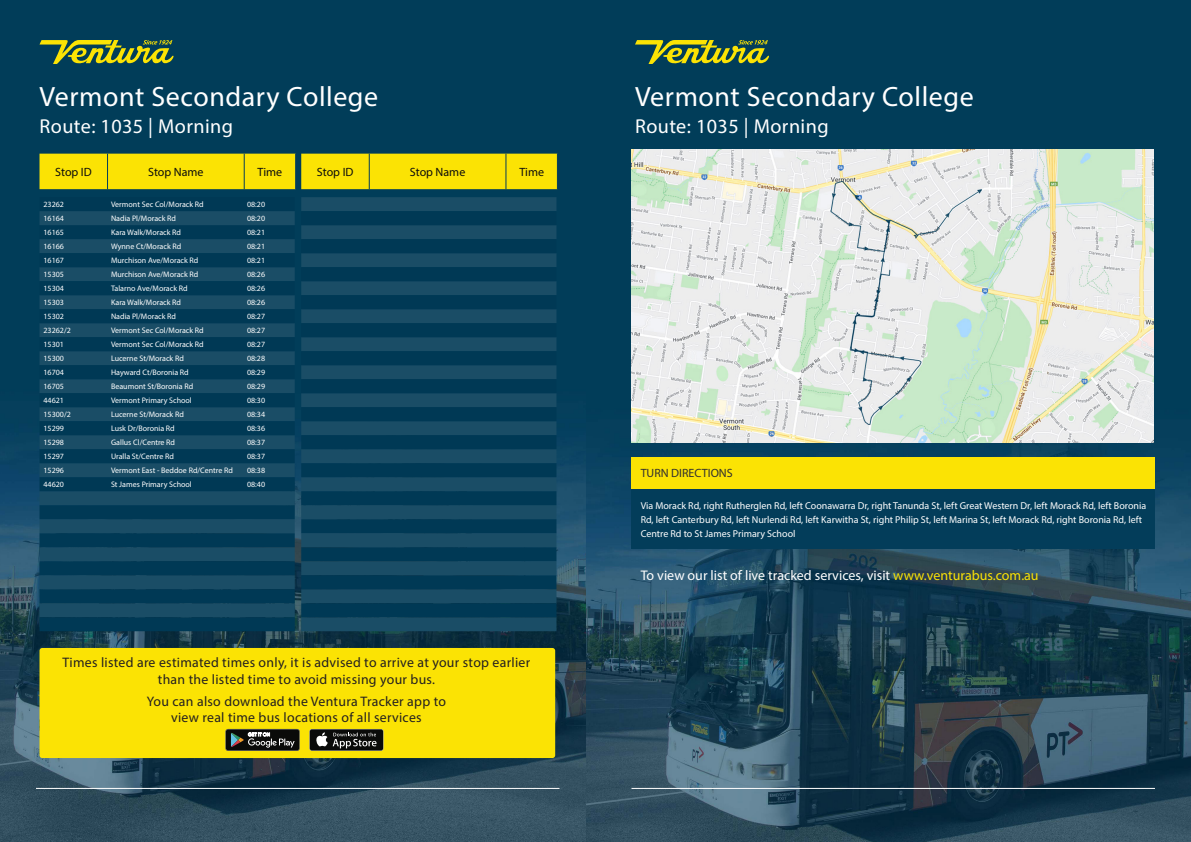
<style>
.page{position:relative;width:1191px;height:842px;background:#fff}
.page>*{position:absolute;margin:0;border:0;box-sizing:border-box;transform-origin:0 0}
.t1{font:28px "Myriad Pro";letter-spacing:.02em;color:#fff}
.t2{font:20.2px "Myriad Pro";letter-spacing:.02em;color:#fff}
.t3{font:14px "Myriad Pro";color:#fff}
.t4{font:13.8px/16.6px "Myriad Pro";letter-spacing:.02em;color:#231f20;text-align:center}
.t5{font:12px "Myriad Pro";color:#0d0d0d}
.t6{font:12px "Myriad Pro";color:#312f30}
.t7{font:10px/14px "Myriad Pro";color:#fff}
.t8{font:8px "Myriad Pro";color:#fff}
.s1{color:#fbe304}
</style>
<div class="page">
<img style="left:0;top:0;width:587px;height:842px">
<hr style="left:36px;top:788px;width:523px;height:1px;background:#fff">
<svg style="left:40px;top:40px;width:134px;height:24px;background:#6e8533"></svg>
<div style="left:40px;top:154px;width:517px;height:35px;background:#fbe304"></div>
<hr style="left:369px;top:154px;width:1px;height:35px;background:#033d5a">
<hr style="left:505px;top:154px;width:1px;height:35px;background:#033d5a">
<hr style="left:557px;top:154px;width:1px;height:35px;background:#033d5a">
<svg style="left:40px;top:197px;width:255px;height:42px;background:#083f5a"></svg>
<div style="left:40px;top:239px;width:255px;height:378px;background:#1a4d66"></div>
<svg style="left:40px;top:253px;width:255px;height:322px;background:#0c425c"></svg>
<div style="left:40px;top:589px;width:255px;height:14px;background:#003955"></div>
<div style="left:40px;top:617px;width:255px;height:14px;background:#003955"></div>
<div style="left:301px;top:197px;width:255px;height:434px;background:#1a4d66"></div>
<svg style="left:301px;top:211px;width:255px;height:56px;background:#0c425d"></svg>
<svg style="left:301px;top:267px;width:255px;height:322px;background:#0c425c"></svg>
<div style="left:301px;top:603px;width:255px;height:14px;background:#003955"></div>
<div style="left:39px;top:648px;width:516px;height:110px;background:#fbe304;border-radius:3px"></div>
<svg style="left:225px;top:729px;width:75px;height:22px;background:#383b36"></svg>
<div style="left:309px;top:729px;width:74px;height:22px;background:#343533;border-radius:3px"></div>
<div style="left:310px;top:729px;width:73px;height:21px;background:#0a0b09;border-radius:2px"></div>
<svg style="left:316px;top:732px;width:60px;height:16px"></svg>
<img style="left:587px;top:0;width:604px;height:842px">
<hr style="left:631px;top:788px;width:524px;height:1px;background:#fff">
<div style="left:631px;top:457px;width:523px;height:32px;background:#fbe304"></div>
<div style="left:631px;top:489px;width:523px;height:60px;background:#033d5a"></div>
<svg style="left:635px;top:40px;width:134px;height:24px;background:#6e8533"></svg>
<img style="left:632px;top:150px;width:521px;height:293px">
<p class="t1" style="left:40px;top:79px;width:340px">Vermont Secondary College</p>
<p class="t2" style="left:40px;top:114px;width:195px">Route: 1035 | Morning</p>
<p class="t5" style="left:55px;top:164px;width:38px">Stop ID</p>
<p class="t5" style="left:148px;top:164px;width:57px">Stop Name</p>
<p class="t5" style="left:258px;top:164px;width:26px">Time</p>
<p class="t5" style="left:317px;top:164px;width:38px">Stop ID</p>
<p class="t5" style="left:410px;top:164px;width:57px">Stop Name</p>
<p class="t5" style="left:519px;top:164px;width:26px">Time</p>
<p class="t8" style="left:44px;top:200px;width:22px">23262</p>
<p class="t8" style="left:111px;top:200px;width:94px">Vermont Sec Col/Morack Rd</p>
<p class="t8" style="left:247px;top:200px;width:20px">08:20</p>
<p class="t8" style="left:44px;top:214px;width:22px">16164</p>
<p class="t8" style="left:111px;top:214px;width:67px">Nadia Pl/Morack Rd</p>
<p class="t8" style="left:247px;top:214px;width:20px">08:20</p>
<p class="t8" style="left:44px;top:228px;width:22px">16165</p>
<p class="t8" style="left:111px;top:228px;width:72px">Kara Walk/Morack Rd</p>
<p class="t8" style="left:247px;top:228px;width:20px">08:21</p>
<p class="t8" style="left:44px;top:242px;width:22px">16166</p>
<p class="t8" style="left:111px;top:242px;width:72px">Wynne Ct/Morack Rd</p>
<p class="t8" style="left:247px;top:242px;width:20px">08:21</p>
<p class="t8" style="left:44px;top:256px;width:22px">16167</p>
<p class="t8" style="left:111px;top:256px;width:89px">Murchison Ave/Morack Rd</p>
<p class="t8" style="left:247px;top:256px;width:20px">08:21</p>
<p class="t8" style="left:44px;top:270px;width:22px">15305</p>
<p class="t8" style="left:111px;top:270px;width:89px">Murchison Ave/Morack Rd</p>
<p class="t8" style="left:247px;top:270px;width:20px">08:26</p>
<p class="t8" style="left:44px;top:284px;width:22px">15304</p>
<p class="t8" style="left:111px;top:284px;width:78px">Talarno Ave/Morack Rd</p>
<p class="t8" style="left:247px;top:284px;width:20px">08:26</p>
<p class="t8" style="left:44px;top:298px;width:22px">15303</p>
<p class="t8" style="left:111px;top:298px;width:72px">Kara Walk/Morack Rd</p>
<p class="t8" style="left:247px;top:298px;width:20px">08:26</p>
<p class="t8" style="left:44px;top:312px;width:22px">15302</p>
<p class="t8" style="left:111px;top:312px;width:67px">Nadia Pl/Morack Rd</p>
<p class="t8" style="left:247px;top:312px;width:20px">08:27</p>
<p class="t8" style="left:44px;top:326px;width:29px">23262/2</p>
<p class="t8" style="left:111px;top:326px;width:94px">Vermont Sec Col/Morack Rd</p>
<p class="t8" style="left:247px;top:326px;width:20px">08:27</p>
<p class="t8" style="left:44px;top:340px;width:22px">15301</p>
<p class="t8" style="left:111px;top:340px;width:94px">Vermont Sec Col/Morack Rd</p>
<p class="t8" style="left:247px;top:340px;width:20px">08:27</p>
<p class="t8" style="left:44px;top:354px;width:22px">15300</p>
<p class="t8" style="left:111px;top:354px;width:74px">Lucerne St/Morack Rd</p>
<p class="t8" style="left:247px;top:354px;width:20px">08:28</p>
<p class="t8" style="left:44px;top:368px;width:22px">16704</p>
<p class="t8" style="left:111px;top:368px;width:79px">Hayward Ct/Boronia Rd</p>
<p class="t8" style="left:247px;top:368px;width:20px">08:29</p>
<p class="t8" style="left:44px;top:382px;width:22px">16705</p>
<p class="t8" style="left:111px;top:382px;width:84px">Beaumont St/Boronia Rd</p>
<p class="t8" style="left:247px;top:382px;width:20px">08:29</p>
<p class="t8" style="left:44px;top:396px;width:22px">44621</p>
<p class="t8" style="left:111px;top:396px;width:82px">Vermont Primary School</p>
<p class="t8" style="left:247px;top:396px;width:20px">08:30</p>
<p class="t8" style="left:44px;top:410px;width:29px">15300/2</p>
<p class="t8" style="left:111px;top:410px;width:74px">Lucerne St/Morack Rd</p>
<p class="t8" style="left:247px;top:410px;width:20px">08:34</p>
<p class="t8" style="left:44px;top:424px;width:22px">15299</p>
<p class="t8" style="left:111px;top:424px;width:65px">Lusk Dr/Boronia Rd</p>
<p class="t8" style="left:247px;top:424px;width:20px">08:36</p>
<p class="t8" style="left:44px;top:438px;width:22px">15298</p>
<p class="t8" style="left:111px;top:438px;width:66px">Gallus Cl/Centre Rd</p>
<p class="t8" style="left:247px;top:438px;width:20px">08:37</p>
<p class="t8" style="left:44px;top:452px;width:22px">15297</p>
<p class="t8" style="left:111px;top:452px;width:64px">Uralla St/Centre Rd</p>
<p class="t8" style="left:247px;top:452px;width:20px">08:37</p>
<p class="t8" style="left:44px;top:466px;width:22px">15296</p>
<p class="t8" style="left:111px;top:466px;width:123px">Vermont East - Beddoe Rd/Centre Rd</p>
<p class="t8" style="left:247px;top:466px;width:20px">08:38</p>
<p class="t8" style="left:44px;top:480px;width:22px">44620</p>
<p class="t8" style="left:111px;top:480px;width:82px">St James Primary School</p>
<p class="t8" style="left:247px;top:480px;width:20px">08:40</p>
<p class="t4" style="left:63px;top:654px;width:469px">Times listed are estimated times only, it is advised to arrive at your stop earlier than the listed time to avoid missing your bus.</p>
<p class="t4" style="left:147px;top:692px;width:301px">You can also download the Ventura Tracker app to view real time bus locations of all services</p>
<p class="t1" style="left:635px;top:79px;width:340px">Vermont Secondary College</p>
<p class="t2" style="left:635px;top:114px;width:195px">Route: 1035 | Morning</p>
<p class="t6" style="left:640px;top:466px;width:94px">TURN DIRECTIONS</p>
<p class="t7" style="left:640px;top:498px;width:507px">Via Morack Rd, right Rutherglen Rd, left Coonawarra Dr, right Tanunda St, left Great Western Dr, left Morack Rd, left Boronia<br>Rd, left Canterbury Rd, left Nurlendi Rd, left Karwitha St, right Philip St, left Marina St, left Morack Rd, right Boronia Rd, left<br>Centre Rd to St James Primary School</p>
<p class="t3" style="left:640px;top:566px;width:399px">To view our list of live tracked services, visit <span class="s1">www.venturabus.com.au</span></p>
</div>
